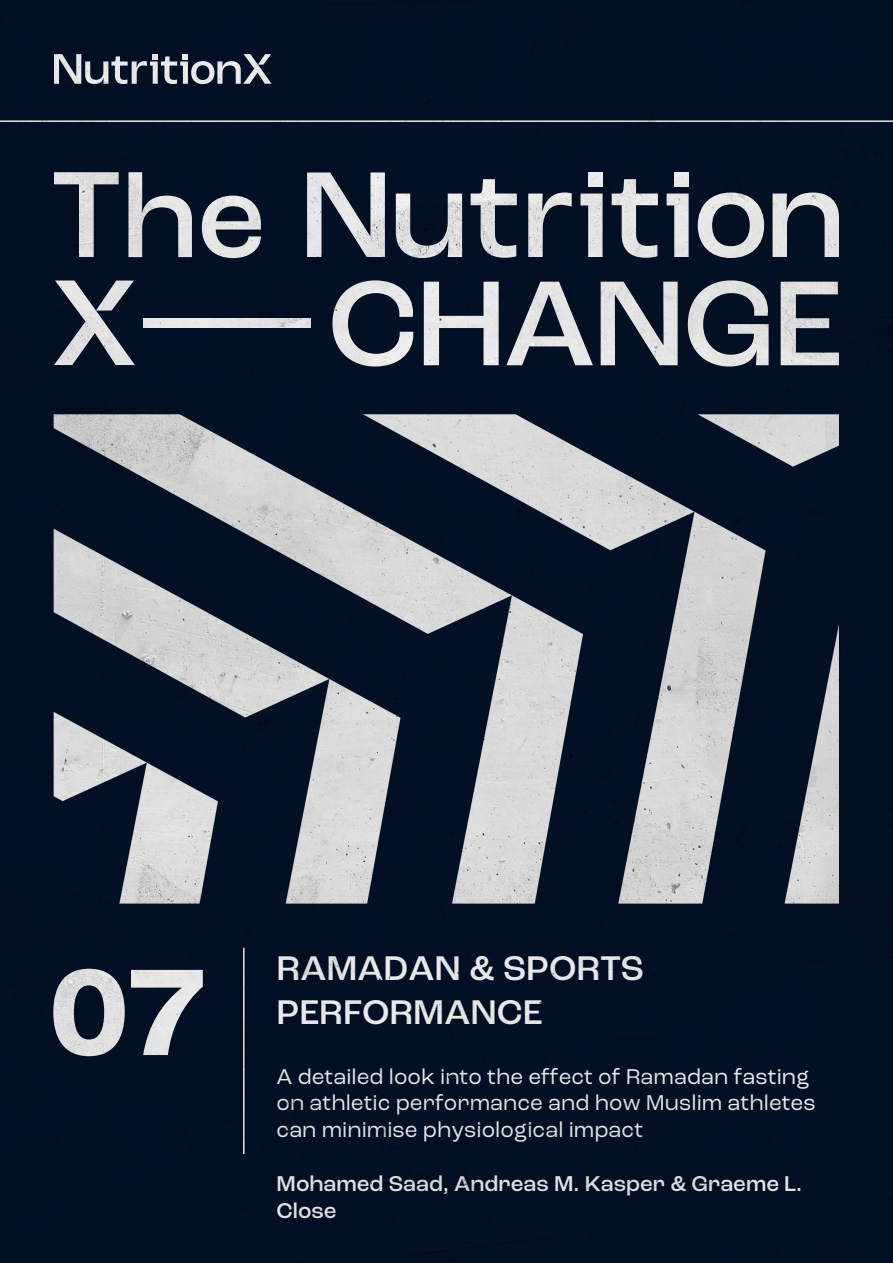
<style>
.page{position:relative;width:893px;height:1263px;background:#fff}
.page>*{position:absolute;margin:0;border:0;box-sizing:border-box;transform-origin:0 0}
.t1{font:700 129.45px "Roc Grotesk";color:#fff}
.t2{font:500 36px/43.2px "Roc Grotesk";color:#fff}
.t3{font:22.5px/26.7px "Roc Grotesk";color:#fff}
.t4{font:500 22.5px/26.7px "Roc Grotesk";color:#fff}
</style>
<div class="page">
<img style="left:0;top:0;width:893px;height:1263px">
<p class="t1" style="left:50px;top:932px;width:158px">07</p>
<p class="t2" style="left:277px;top:947px;width:369px">RAMADAN &amp; SPORTS<br>PERFORMANCE</p>
<p class="t3" style="left:277px;top:1063px;width:541px">A detailed look into the effect of Ramadan fasting on athletic performance and how Muslim athletes can minimise physiological impact</p>
<p class="t4" style="left:277px;top:1171px;width:527px">Mohamed Saad, Andreas M. Kasper &amp; Graeme L.<br>Close</p>
</div>
